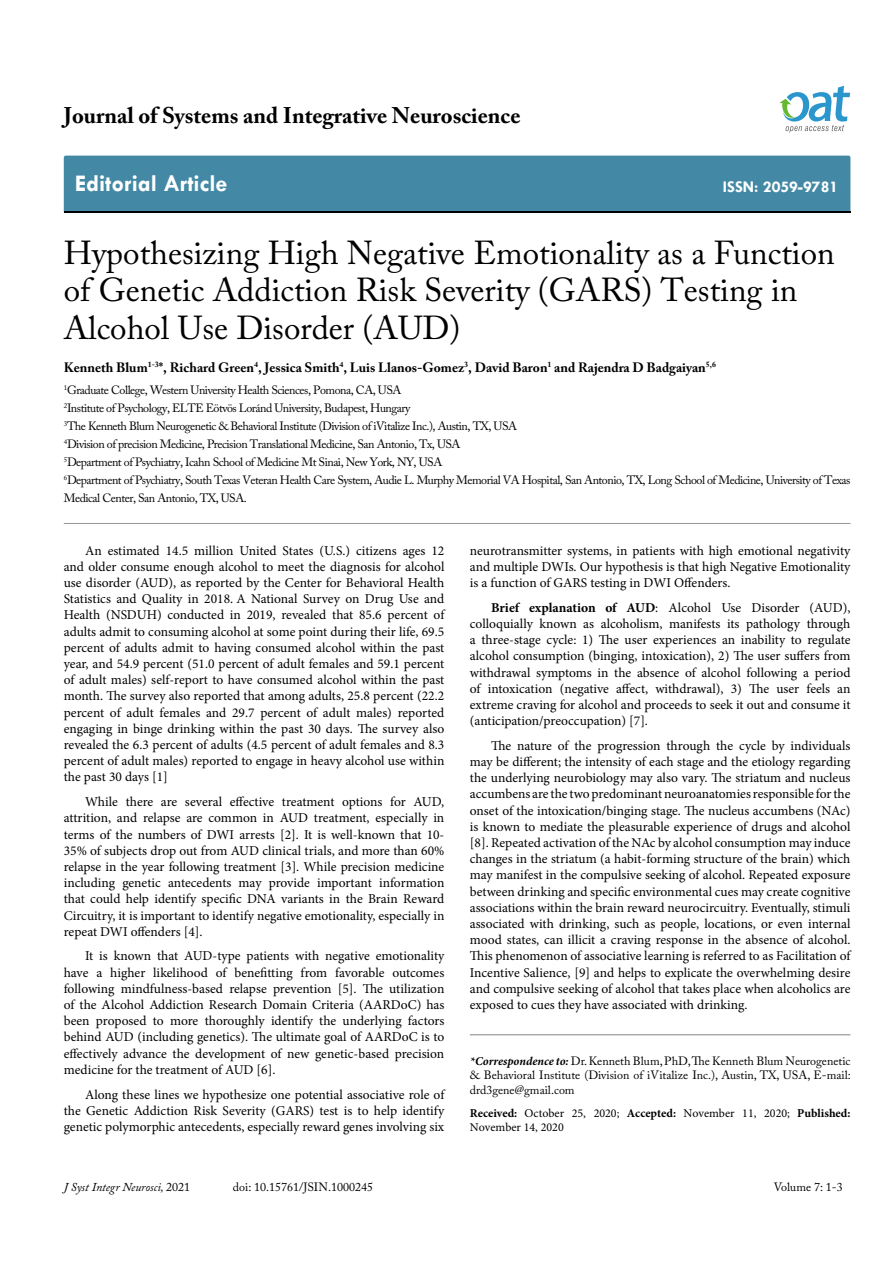
<style>
.page{position:relative;width:893px;height:1263px;background:#fff}
.page>*{position:absolute;margin:0;border:0;box-sizing:border-box;transform-origin:0 0}
.t1{font:33px/37.5px "Adobe Caslon Pro";color:#000}
.t2{font:700 24px "Tw Cen";color:#fff}
.t3{font:700 22.5px "Adobe Caslon Pro";color:#000}
.t4{font:700 16.5px "Tw Cen";color:#fff}
.t5{font:13.5px/16.2px "Minion Pro";color:#000;text-align:justify}
.t6{font:700 13.5px "Adobe Caslon Pro";color:#000}
.t7{font:12px/18px "Adobe Caslon Pro";letter-spacing:-.04em;color:#000}
.t8{font:12px/14.4px "Minion Pro";color:#000}
.t9{font:12px "Adobe Caslon Pro";color:#000}
.t10{font:italic 12px "Adobe Caslon Pro";color:#000}
.s1{font-weight:700}
.s2{font-family:"Minion Pro";font-weight:700;font-style:italic}
.s3{font-style:normal}
</style>
<div class="page">
<div style="left:64px;top:156px;width:786px;height:56px;background:#4389a5"></div>
<svg style="left:779px;top:86px;width:71px;height:47px"></svg>
<hr style="left:470px;top:1034px;width:380px;height:1px;background:#808285">
<hr style="left:64px;top:523px;width:786px;height:1px;background:#939598">
<h3 class="t3" style="left:64px;top:102px;width:458px">Journal of Systems and Integrative Neuroscience</h3>
<h2 class="t2" style="left:75px;top:169px;width:154px">Editorial Article</h2>
<p class="t4" style="left:723px;top:177px;width:117px">ISSN: 2059-9781</p>
<h1 class="t1" style="left:64px;top:234px;width:772px">Hypothesizing High Negative Emotionality as a Function of Genetic Addiction Risk Severity (GARS) Testing in<br>Alcohol Use Disorder (AUD)</h1>
<p class="t6" style="left:64px;top:359px;width:654px">Kenneth Blum<sup>1-3</sup>*, Richard Green<sup>4</sup>, Jessica Smith<sup>4</sup>, Luis Llanos-Gomez<sup>3</sup>, David Baron<sup>1</sup> and Rajendra D Badgaiyan<sup>5,6</sup></p>
<p class="t7" style="left:64px;top:381px;width:788px"><sup>1</sup>Graduate College, Western University Health Sciences, Pomona, CA, USA<br><sup>2</sup>Institute of Psychology, ELTE Eötvös Loránd University, Budapest, Hungary<br><sup>3</sup>The Kenneth Blum Neurogenetic &amp; Behavioral Institute (Division of iVitalize Inc.), Austin, TX, USA<br><sup>4</sup>Division of precision Medicine, Precision Translational Medicine, San Antonio, Tx, USA<br><sup>5</sup>Department of Psychiatry, Icahn School of Medicine Mt Sinai, New York, NY, USA<br><sup>6</sup>Department of Psychiatry, South Texas Veteran Health Care System, Audie L. Murphy Memorial VA Hospital, San Antonio, TX, Long School of Medicine, University of Texas Medical Center, San Antonio, TX, USA.</p>
<p class="t5" style="left:64px;top:542px;width:382px;text-indent:21px">An estimated 14.5 million United States (U.S.) citizens ages 12 and older consume enough alcohol to meet the diagnosis for alcohol use disorder (AUD), as reported by the Center for Behavioral Health Statistics and Quality in 2018. A National Survey on Drug Use and Health (NSDUH) conducted in 2019, revealed that 85.6 percent of adults admit to consuming alcohol at some point during their life, 69.5 percent of adults admit to having consumed alcohol within the past year, and 54.9 percent (51.0 percent of adult females and 59.1 percent of adult males) self-report to have consumed alcohol within the past month. The survey also reported that among adults, 25.8 percent (22.2 percent of adult females and 29.7 percent of adult males) reported engaging in binge drinking within the past 30 days. The survey also revealed the 6.3 percent of adults (4.5 percent of adult females and 8.3 percent of adult males) reported to engage in heavy alcohol use within the past 30 days [1]</p>
<p class="t5" style="left:64px;top:794px;width:382px;text-indent:21px">While there are several effective treatment options for AUD, attrition, and relapse are common in AUD treatment, especially in terms of the numbers of DWI arrests [2]. It is well-known that 10- 35% of subjects drop out from AUD clinical trials, and more than 60% relapse in the year following treatment [3]. While precision medicine including genetic antecedents may provide important information that could help identify specific DNA variants in the Brain Reward Circuitry, it is important to identify negative emotionality, especially in repeat DWI offenders [4].</p>
<p class="t5" style="left:64px;top:948px;width:382px;text-indent:21px">It is known that AUD-type patients with negative emotionality have a higher likelihood of benefitting from favorable outcomes following mindfulness-based relapse prevention [5]. The utilization of the Alcohol Addiction Research Domain Criteria (AARDoC) has been proposed to more thoroughly identify the underlying factors behind AUD (including genetics). The ultimate goal of AARDoC is to effectively advance the development of new genetic-based precision medicine for the treatment of AUD [6].</p>
<p class="t5" style="left:64px;top:1086px;width:382px;text-indent:21px">Along these lines we hypothesize one potential associative role of the Genetic Addiction Risk Severity (GARS) test is to help identify genetic polymorphic antecedents, especially reward genes involving six</p>
<p class="t5" style="left:470px;top:542px;width:382px">neurotransmitter systems, in patients with high emotional negativity and multiple DWIs. Our hypothesis is that high Negative Emotionality is a function of GARS testing in DWI Offenders.</p>
<p class="t5" style="left:470px;top:599px;width:382px;text-indent:21px"><span class="s1">Brief explanation of AUD</span>: Alcohol Use Disorder (AUD), colloquially known as alcoholism, manifests its pathology through a three-stage cycle: 1) The user experiences an inability to regulate alcohol consumption (binging, intoxication), 2) The user suffers from withdrawal symptoms in the absence of alcohol following a period of intoxication (negative affect, withdrawal), 3) The user feels an extreme craving for alcohol and proceeds to seek it out and consume it (anticipation/preoccupation) [7].</p>
<p class="t5" style="left:470px;top:737px;width:382px;text-indent:21px">The nature of the progression through the cycle by individuals may be different; the intensity of each stage and the etiology regarding the underlying neurobiology may also vary. The striatum and nucleus accumbens are the two predominant neuroanatomies responsible for the onset of the intoxication/binging stage. The nucleus accumbens (NAc) is known to mediate the pleasurable experience of drugs and alcohol [8]. Repeated activation of the NAc by alcohol consumption may induce changes in the striatum (a habit-forming structure of the brain) which may manifest in the compulsive seeking of alcohol. Repeated exposure between drinking and specific environmental cues may create cognitive associations within the brain reward neurocircuitry. Eventually, stimuli associated with drinking, such as people, locations, or even internal mood states, can illicit a craving response in the absence of alcohol.<br>This phenomenon of associative learning is referred to as Facilitation of Incentive Salience, [9] and helps to explicate the overwhelming desire and compulsive seeking of alcohol that takes place when alcoholics are exposed to cues they have associated with drinking.</p>
<p class="t7" style="left:470px;top:1053px;width:382px;line-height:14.4px;text-align:justify"><span class="s2">*Correspondence to:</span> Dr. Kenneth Blum, PhD, The Kenneth Blum Neurogenetic &amp; Behavioral Institute (Division of iVitalize Inc.), Austin, TX, USA, E-mail: drd3gene@gmail.com</p>
<p class="t8" style="left:470px;top:1106px;width:382px"><span class="s1">Received:</span> October 25, 2020; <span class="s1">Accepted:</span> November 11, 2020; <span class="s1">Published:<br></span>November 14, 2020</p>
<p class="t10" style="left:64px;top:1180px;width:128px">J Syst Integr Neurosci, <span class="s3">2021</span></p>
<p class="t9" style="left:233px;top:1180px;width:142px">doi: 10.15761/JSIN.1000245</p>
<p class="t7" style="left:774px;top:1178px;width:71px">Volume 7: 1-3</p>
</div>
